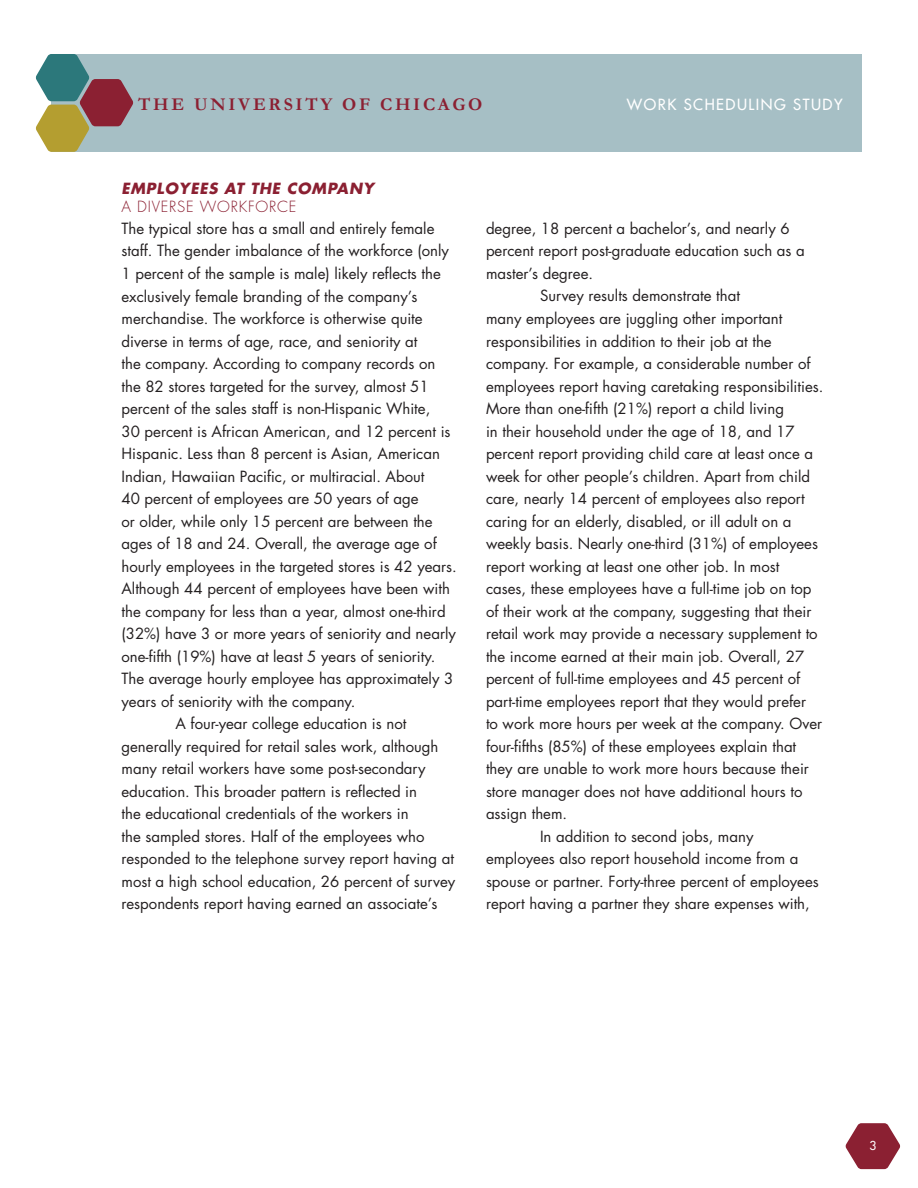
<style>
.page{position:relative;width:918px;height:1188px;background:#fff}
.page>*{position:absolute;margin:0;border:0;box-sizing:border-box;transform-origin:0 0}
.t1{font:700 18px "Garamond";letter-spacing:.15em;color:#8b2032}
.copy1{font:15px/22.5px "Futura";color:#231f20}
.copy1-2{font:italic 700 15px "Futura";letter-spacing:.05em;color:#8b2032}
.t2{font:15px "Futura";letter-spacing:.1em;color:#fff}
.subheadercopy{font:300 15px "Futura";letter-spacing:.05em;color:#8b2032}
.pagenumbers{font:12px "Futura";color:#fff}
</style>
<div class="page">
<div style="left:52px;top:54px;width:810px;height:98px;background:#a6bfc5"></div>
<svg style="left:36px;top:54px;width:97px;height:98px"></svg>
<svg style="left:846px;top:1123px;width:54px;height:46px"></svg>
<p class="t1" style="left:138px;top:94px;width:346px">THE UNIVERSITY OF CHICAGO</p>
<p class="t2" style="left:627px;top:95px;width:217px">WORK SCHEDULING STUDY</p>
<p class="copy1-2" style="left:122px;top:179px;width:254px">EMPLOYEES AT THE COMPANY</p>
<p class="subheadercopy" style="left:122px;top:198px;width:177px">A DIVERSE WORKFORCE</p>
<p class="copy1" style="left:122px;top:217px;width:337px">The typical store has a small and entirely female staff. The gender imbalance of the workforce (only 1 percent of the sample is male) likely reflects the exclusively female branding of the company’s merchandise. The workforce is otherwise quite diverse in terms of age, race, and seniority at<br>the company. According to company records on the 82 stores targeted for the survey, almost 51 percent of the sales staff is non-Hispanic White,<br>30 percent is African American, and 12 percent is Hispanic. Less than 8 percent is Asian, American Indian, Hawaiian Pacific, or multiracial. About<br>40 percent of employees are 50 years of age<br>or older, while only 15 percent are between the ages of 18 and 24. Overall, the average age of hourly employees in the targeted stores is 42 years.<br>Although 44 percent of employees have been with the company for less than a year, almost one-third (32%) have 3 or more years of seniority and nearly one-fifth (19%) have at least 5 years of seniority.<br>The average hourly employee has approximately 3 years of seniority with the company.</p>
<p class="copy1" style="left:122px;top:712px;width:335px;text-indent:54px">A four-year college education is not generally required for retail sales work, although many retail workers have some post-secondary education. This broader pattern is reflected in<br>the educational credentials of the workers in<br>the sampled stores. Half of the employees who responded to the telephone survey report having at most a high school education, 26 percent of survey respondents report having earned an associate’s</p>
<p class="copy1" style="left:486px;top:217px;width:320px">degree, 18 percent a bachelor’s, and nearly 6 percent report post-graduate education such as a master’s degree.</p>
<p class="copy1" style="left:540px;top:285px;width:201px">Survey results demonstrate that</p>
<p class="copy1" style="left:486px;top:307px;width:339px">many employees are juggling other important responsibilities in addition to their job at the company. For example, a considerable number of employees report having caretaking responsibilities.<br>More than one-fifth (21%) report a child living<br>in their household under the age of 18, and 17 percent report providing child care at least once a week for other people’s children. Apart from child care, nearly 14 percent of employees also report caring for an elderly, disabled, or ill adult on a weekly basis. Nearly one-third (31%) of employees report working at least one other job. In most<br>cases, these employees have a full-time job on top of their work at the company, suggesting that their retail work may provide a necessary supplement to the income earned at their main job. Overall, 27 percent of full-time employees and 45 percent of part-time employees report that they would prefer<br>to work more hours per week at the company. Over four-fifths (85%) of these employees explain that they are unable to work more hours because their store manager does not have additional hours to assign them.</p>
<p class="copy1" style="left:486px;top:825px;width:334px;text-indent:54px">In addition to second jobs, many employees also report household income from a spouse or partner. Forty-three percent of employees report having a partner they share expenses with,</p>
<p class="pagenumbers" style="left:869px;top:1138px;width:8px">3</p>
</div>
